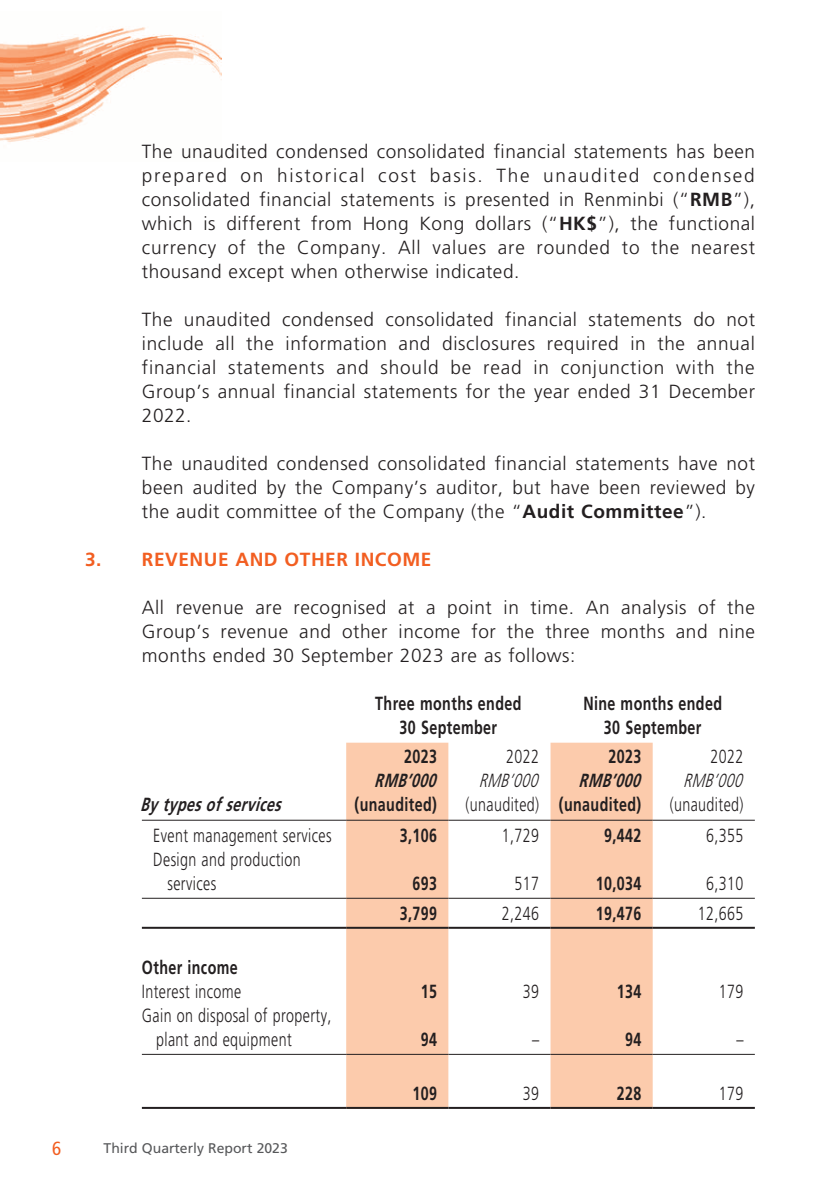
<style>
.page{position:relative;width:840px;height:1191px;background:#fff}
.page>*{position:absolute;margin:0;border:0;box-sizing:border-box;transform-origin:0 0}
.t1{font:300 19px/24px "Frutiger LT Std";letter-spacing:.03em;color:#231f20;text-align:justify}
.t2{font:300 19px/24px "Frutiger LT Std";letter-spacing:.03em;color:#231f20;scale:.75 1}
.t3{font:700 19px/24px "Frutiger LT Std";letter-spacing:.03em;color:#231f20;text-align:center;scale:.75 1}
.t4{font:italic 700 19px "Frutiger LT Std";color:#231f20;scale:.75 1}
.t5{font:700 19px "Frutiger LT Std";letter-spacing:.03em;color:#f25e21}
.t6{font:italic 300 19px "Frutiger LT Std";color:#231f20;scale:.75 1}
.t7{font:condensed 19px "Frutiger LT Std";color:#f25e21}
.t8{font:14px "Frutiger LT Std";color:#57585a}
.s1{font-weight:700}
</style>
<div class="page">
<img style="left:0;top:27px;width:221px;height:115px">
<svg style="left:346px;top:742px;width:306px;height:364px;fill:#fccbac"></svg>
<hr style="left:142px;top:819px;width:204px;height:1px;background:#231f20">
<hr style="left:346px;top:819px;width:102px;height:1px;background:#231f20">
<hr style="left:448px;top:819px;width:102px;height:1px;background:#231f20">
<hr style="left:550px;top:819px;width:102px;height:1px;background:#231f20">
<hr style="left:652px;top:819px;width:102px;height:1px;background:#231f20">
<hr style="left:142px;top:897px;width:204px;height:1px;background:#231f20">
<hr style="left:346px;top:897px;width:102px;height:1px;background:#231f20">
<hr style="left:448px;top:897px;width:102px;height:1px;background:#231f20">
<hr style="left:550px;top:897px;width:102px;height:1px;background:#231f20">
<hr style="left:652px;top:897px;width:102px;height:1px;background:#231f20">
<hr style="left:142px;top:926px;width:204px;height:2px;background:#231f20">
<hr style="left:346px;top:926px;width:102px;height:2px;background:#231f20">
<hr style="left:448px;top:926px;width:102px;height:2px;background:#231f20">
<hr style="left:550px;top:926px;width:102px;height:2px;background:#231f20">
<hr style="left:652px;top:926px;width:102px;height:2px;background:#231f20">
<hr style="left:142px;top:1053px;width:204px;height:1px;background:#231f20">
<hr style="left:346px;top:1053px;width:102px;height:1px;background:#231f20">
<hr style="left:448px;top:1053px;width:102px;height:1px;background:#231f20">
<hr style="left:550px;top:1053px;width:102px;height:1px;background:#231f20">
<hr style="left:652px;top:1053px;width:102px;height:1px;background:#231f20">
<hr style="left:142px;top:1106px;width:204px;height:2px;background:#231f20">
<hr style="left:346px;top:1106px;width:102px;height:2px;background:#231f20">
<hr style="left:448px;top:1106px;width:102px;height:2px;background:#231f20">
<hr style="left:550px;top:1106px;width:102px;height:2px;background:#231f20">
<hr style="left:652px;top:1106px;width:102px;height:2px;background:#231f20">
<p class="t1" style="left:142px;top:139px;width:614px">The unaudited condensed consolidated financial statements has been prepared on historical cost basis. The unaudited condensed consolidated financial statements is presented in Renminbi (“<span class="s1">RMB</span>”), which is different from Hong Kong dollars (“<span class="s1">HK$</span>”), the functional currency of the Company. All values are rounded to the nearest thousand except when otherwise indicated.</p>
<p class="t1" style="left:142px;top:307px;width:614px">The unaudited condensed consolidated financial statements do not include all the information and disclosures required in the annual financial statements and should be read in conjunction with the Group’s annual financial statements for the year ended 31 December 2022.</p>
<p class="t1" style="left:142px;top:451px;width:614px">The unaudited condensed consolidated financial statements have not been audited by the Company’s auditor, but have been reviewed by the audit committee of the Company (the “<span class="s1">Audit Committee</span>”).</p>
<p class="t5" style="left:85px;top:548px;width:348px">3. REVENUE AND OTHER INCOME</p>
<p class="t1" style="left:142px;top:595px;width:614px">All revenue are recognised at a point in time. An analysis of the Group’s revenue and other income for the three months and nine months ended 30 September 2023 are as follows:</p>
<p class="t3" style="left:375px;top:691px;width:196px">Three months ended<br>30 September</p>
<p class="t3" style="left:583px;top:691px;width:186px">Nine months ended<br>30 September</p>
<p class="t3" style="left:404px;top:745px;width:45px">2023</p>
<p class="t2" style="left:506px;top:745px;width:45px">2022</p>
<p class="t3" style="left:608px;top:745px;width:45px">2023</p>
<p class="t2" style="left:710px;top:745px;width:45px">2022</p>
<p class="t4" style="left:374px;top:769px;width:91px">RMB’000</p>
<p class="t6" style="left:478px;top:770px;width:88px">RMB’000</p>
<p class="t4" style="left:578px;top:769px;width:91px">RMB’000</p>
<p class="t6" style="left:682px;top:770px;width:88px">RMB’000</p>
<p class="t4" style="left:140px;top:793px;width:197px">Bytypesofservices</p>
<p class="t3" style="left:354px;top:793px;width:111px">(unaudited)</p>
<p class="t2" style="left:465px;top:793px;width:236px">(unaudited) <span class="s1">(unaudited)</span></p>
<p class="t2" style="left:669px;top:793px;width:100px">(unaudited)</p>
<p class="t2" style="left:153px;top:823px;width:239px">Event management services</p>
<p class="t3" style="left:399px;top:823px;width:51px">3,106</p>
<p class="t2" style="left:501px;top:823px;width:51px">1,729</p>
<p class="t3" style="left:603px;top:823px;width:51px">9,442</p>
<p class="t2" style="left:705px;top:823px;width:51px">6,355</p>
<p class="t2" style="left:167px;top:847px;width:179px;text-indent:-14px">Design and production services</p>
<p class="t3" style="left:412px;top:871px;width:34px">693</p>
<p class="t2" style="left:514px;top:871px;width:34px">517</p>
<p class="t3" style="left:595px;top:871px;width:62px">10,034</p>
<p class="t2" style="left:705px;top:871px;width:51px">6,310</p>
<p class="t3" style="left:399px;top:901px;width:51px">3,799</p>
<p class="t2" style="left:501px;top:901px;width:51px">2,246</p>
<p class="t3" style="left:595px;top:901px;width:62px">19,476</p>
<p class="t2" style="left:697px;top:901px;width:62px">12,665</p>
<p class="t3" style="left:142px;top:955px;width:129px">Other income</p>
<p class="t2" style="left:142px;top:979px;width:134px">Interest income</p>
<p class="t3" style="left:420px;top:979px;width:23px">15</p>
<p class="t2" style="left:522px;top:979px;width:23px">39</p>
<p class="t3" style="left:616px;top:979px;width:34px">134</p>
<p class="t2" style="left:718px;top:979px;width:34px">179</p>
<p class="t2" style="left:156px;top:1003px;width:235px;text-indent:-14px">Gain on disposal of property, plant and equipment</p>
<p class="t3" style="left:420px;top:1027px;width:23px">94</p>
<p class="t2" style="left:531px;top:1027px;width:11px">–</p>
<p class="t3" style="left:624px;top:1027px;width:23px">94</p>
<p class="t2" style="left:736px;top:1027px;width:11px">–</p>
<p class="t7" style="left:52px;top:1137px;width:11px">6</p>
<p class="t8" style="left:103px;top:1139px;width:186px">Third Quarterly Report 2023</p>
<p class="t3" style="left:412px;top:1081px;width:34px">109</p>
<p class="t2" style="left:522px;top:1081px;width:23px">39</p>
<p class="t3" style="left:616px;top:1081px;width:34px">228</p>
<p class="t2" style="left:718px;top:1081px;width:34px">179</p>
</div>
